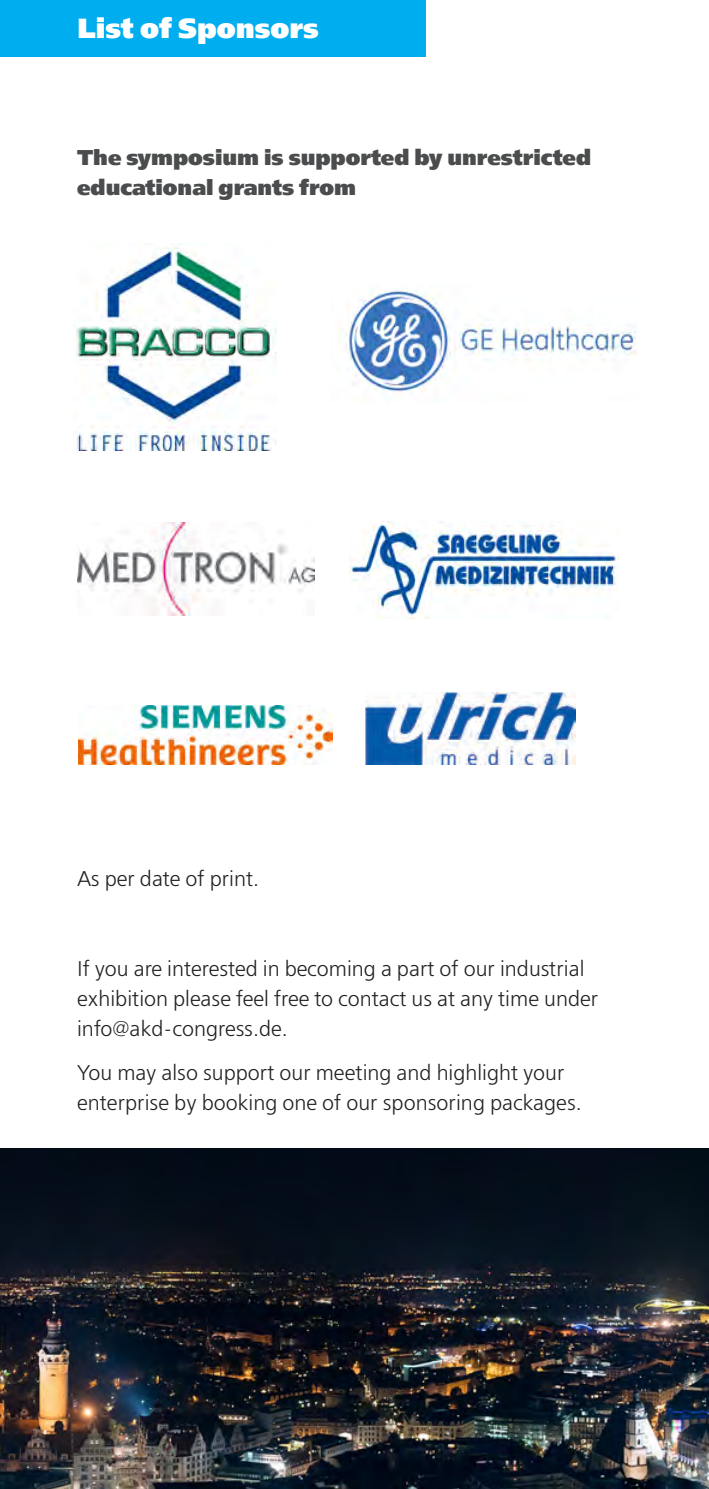
<style>
.page{position:relative;width:709px;height:1489px;background:#fff}
.page>*{position:absolute;margin:0;border:0;box-sizing:border-box;transform-origin:0 0}
.t1{font:27.5px "Free Set Black C";color:#fff}
.t2{font:300 21.25px/30px "Free Set W08";color:#231f20}
.t3{font:21.25px/30px "Free Set Black C";color:#4b4c4d}
</style>
<div class="page">
<div style="left:0;top:0;width:425px;height:57px;background:#00aeef"></div>
<img style="left:0;top:1148px;width:709px;height:340px">
<img style="left:73px;top:244px;width:204px;height:206px">
<img style="left:345px;top:289px;width:292px;height:105px">
<img style="left:365px;top:692px;width:210px;height:72px">
<img style="left:78px;top:522px;width:236px;height:93px">
<img style="left:349px;top:521px;width:269px;height:97px">
<img style="left:78px;top:705px;width:254px;height:60px">
<p class="t1" style="left:77px;top:12px;width:243px">List of Sponsors</p>
<p class="t3" style="left:77px;top:143px;width:515px">The symposium is supported by unrestricted educational grants from</p>
<p class="t2" style="left:77px;top:863px;width:184px">As per date of print.</p>
<p class="t2" style="left:77px;top:953px;width:523px">If you are interested in becoming a part of our industrial exhibition please feel free to contact us at any time under info@akd-congress.de.</p>
<p class="t2" style="left:77px;top:1057px;width:489px">You may also support our meeting and highlight your</p>
<p class="t2" style="left:77px;top:1087px;width:506px">enterprise by booking one of our sponsoring packages.</p>
</div>
